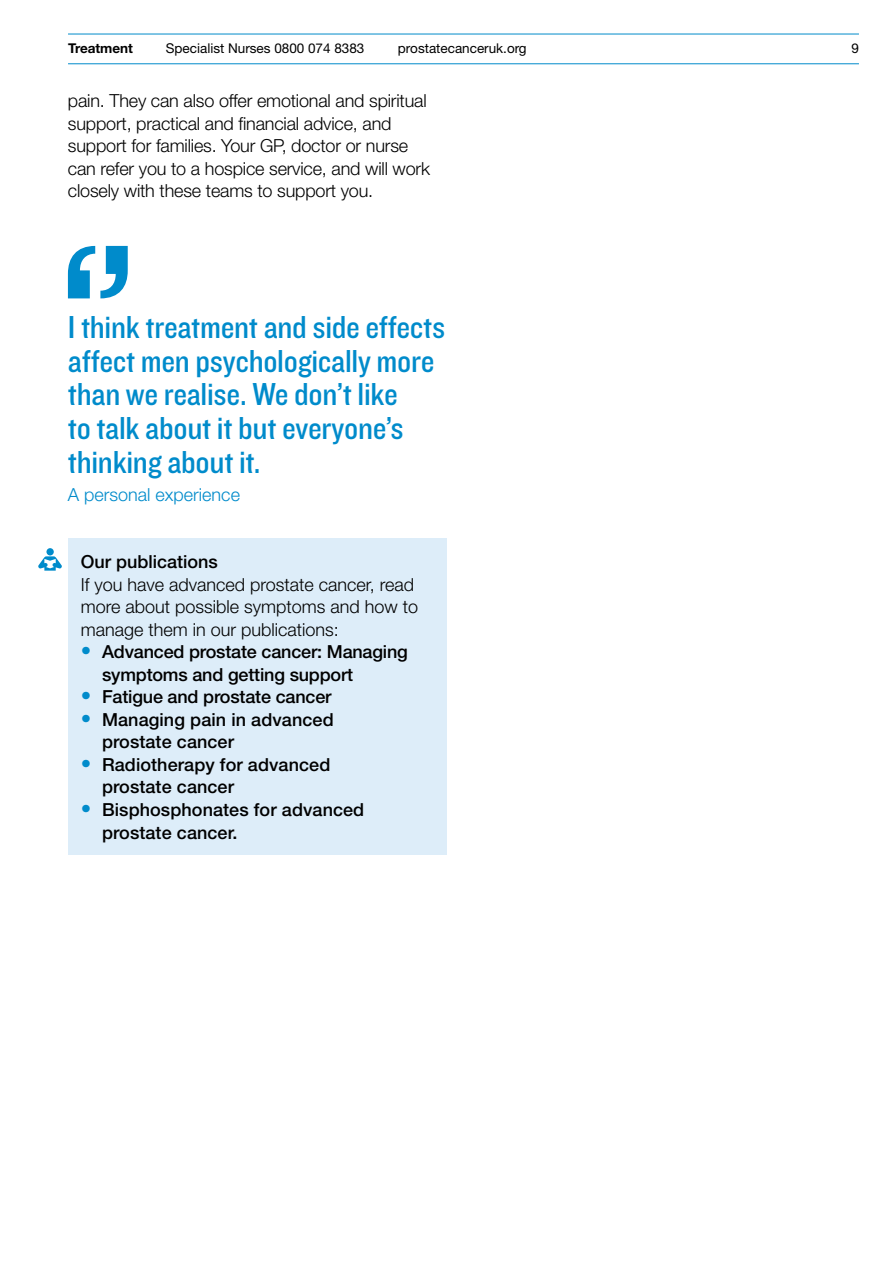
<style>
.page{position:relative;width:893px;height:1263px;background:#fff}
.page>*{position:absolute;margin:0;border:0;box-sizing:border-box;transform-origin:0 0}
.t1{font:33px/33.8px "Knockout 30 Junior Welterwt";letter-spacing:-.01em;color:#008bcb}
.t2{font:300 18px/22.5px "Helvetica Neue LT Std";letter-spacing:-.01em;color:#000}
.t3{font:500 18px/22.5px "Helvetica Neue LT Std";letter-spacing:.005em;color:#000}
.t4{font:300 18px "Helvetica Neue LT Std";color:#008bcb}
.t5{font:13.5px "Helvetica Neue LT Std";color:#000}
.t6{font:700 13.5px "Helvetica Neue LT Std";color:#000}
.s1{font-weight:300;font-size:21px;color:#008bcb}
</style>
<div class="page">
<hr style="left:68px;top:34px;width:791px;height:1px;background:#008bcb">
<hr style="left:68px;top:63px;width:791px;height:1px;background:#008bcb">
<svg style="left:68px;top:246px;width:60px;height:52px"></svg>
<div style="left:68px;top:538px;width:379px;height:316px;background:#ddedf9"></div>
<div style="left:46px;top:548px;width:8px;height:7px;background:#008bcb;border-radius:50%"></div>
<svg style="left:38px;top:556px;width:24px;height:15px"></svg>
<p class="t6" style="left:68px;top:40px;width:67px">Treatment</p>
<p class="t5" style="left:166px;top:40px;width:200px">Specialist Nurses 0800 074 8383</p>
<p class="t5" style="left:398px;top:40px;width:130px">prostatecanceruk.org</p>
<p class="t5" style="left:851px;top:40px;width:9px">9</p>
<p class="t2" style="left:68px;top:89px;width:364px">pain. They can also offer emotional and spiritual support, practical and financial advice, and support for families. Your GP, doctor or nurse can refer you to a hospice service, and will work closely with these teams to support you.</p>
<h1 class="t1" style="left:68px;top:309px;width:379px">I think treatment and side effects affect men psychologically more than we realise. We don’t like<br>to talk about it but everyone’s thinking about it.</h1>
<p class="t4" style="left:68px;top:483px;width:174px">A personal experience</p>
<p class="t3" style="left:81px;top:551px;width:139px">Our publications</p>
<p class="t2" style="left:81px;top:573px;width:339px">If you have advanced prostate cancer, read more about possible symptoms and how to manage them in our publications:</p>
<p class="t3" style="left:102px;top:641px;width:307px;text-indent:-21px"><span class="s1">•</span> Advanced prostate cancer: Managing symptoms and getting support</p>
<p class="t3" style="left:81px;top:686px;width:252px"><span class="s1">•</span> Fatigue and prostate cancer</p>
<p class="t3" style="left:102px;top:708px;width:233px;text-indent:-21px"><span class="s1">•</span> Managing pain in advanced prostate cancer</p>
<p class="t3" style="left:102px;top:753px;width:230px;text-indent:-21px"><span class="s1">•</span> Radiotherapy for advanced prostate cancer</p>
<p class="t3" style="left:102px;top:798px;width:264px;text-indent:-21px"><span class="s1">•</span> Bisphosphonates for advanced prostate cancer.</p>
</div>
